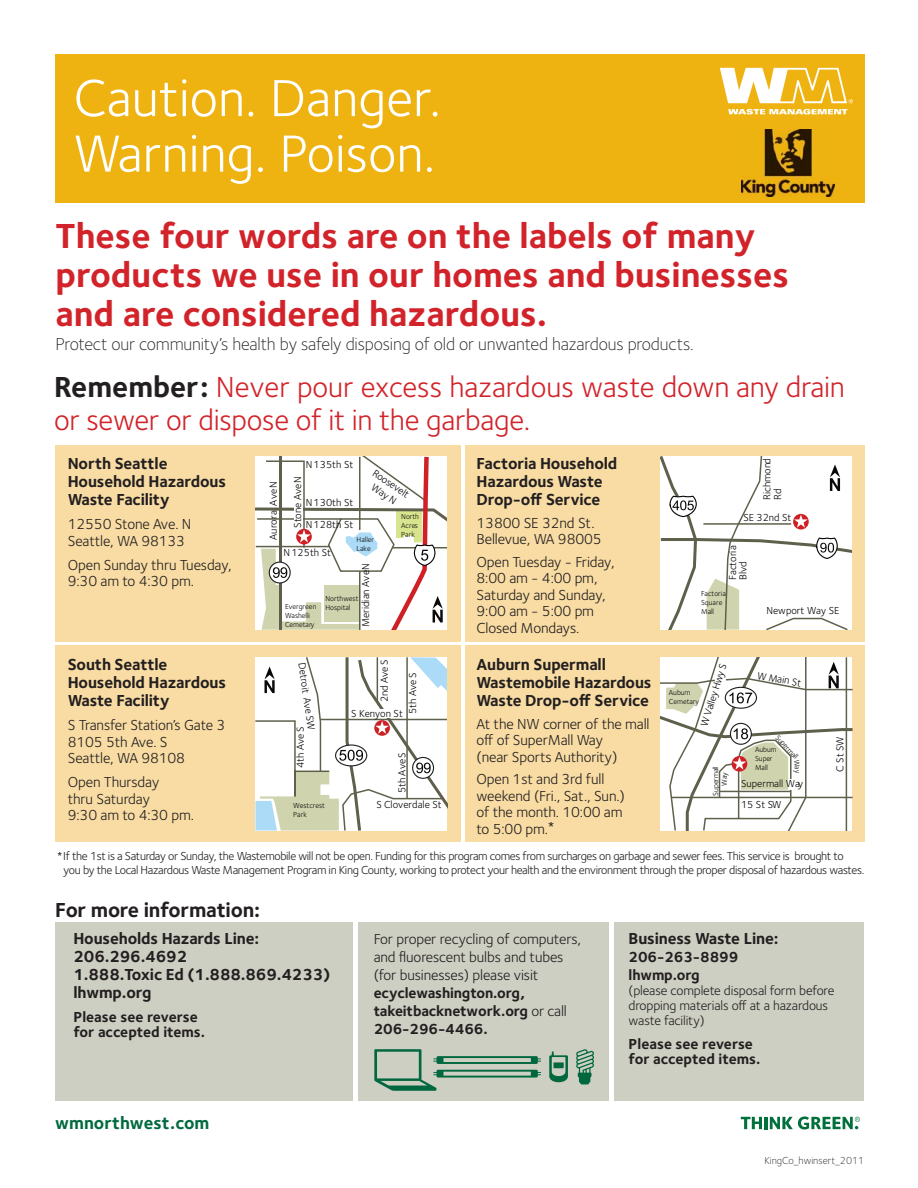
<style>
.page{position:relative;width:918px;height:1188px;background:#fff}
.page>*{position:absolute;margin:0;border:0;box-sizing:border-box;transform-origin:0 0}
.t1{font:54px/55.5px "Foundry Sterling";color:#fff}
.t2{font:700 36px/39px "Foundry Sterling";color:#d2232a}
.t3{font:30px/33px "Foundry Sterling";letter-spacing:-.01em;color:#d2232a}
.t4{font:700 21px "Foundry Sterling";letter-spacing:-.01em;color:#231f20}
.t5{font:300 18px "Foundry Sterling";letter-spacing:-.01em;color:#231f20}
.t6{font:700 18px "Foundry Sterling";color:#00693f}
.t7{font:700 16.5px/18px "Foundry Sterling";letter-spacing:-.01em;color:#231f20}
.t8{font:15px/16.5px "Foundry Sterling";letter-spacing:-.01em;color:#231f20}
.t9{font:700 15px/18px "Foundry Sterling";letter-spacing:-.01em;color:#231f20}
.t10{font:13.5px/15px "Foundry Sterling";letter-spacing:-.01em;color:#231f20}
.t11{font:12px/13.5px "Foundry Sterling";letter-spacing:-.03em;color:#231f20}
.t12{font:10.5px/10.5px "Foundry Sterling";color:#080607}
.t13{font:300 10.5px "Foundry Sterling";color:#231f20}
.t14{font:7.5px/9px "Foundry Sterling";color:#080607}
.s1{font-weight:700;color:#231f20}
.s2{font-weight:400}
</style>
<div class="page">
<div style="left:56px;top:922px;width:808px;height:179px;background:#cecfc3"></div>
<div style="left:55px;top:54px;width:809px;height:148px;background:#eeb211"></div>
<svg style="left:728px;top:109px;width:119px;height:5px"></svg>
<svg style="left:720px;top:68px;width:133px;height:35px"></svg>
<svg style="left:741px;top:1117px;width:119px;height:13px"></svg>
<svg style="left:576px;top:1049px;width:18px;height:35px"></svg>
<svg style="left:549px;top:1051px;width:19px;height:31px"></svg>
<svg style="left:374px;top:1049px;width:167px;height:42px"></svg>
<div style="left:465px;top:646px;width:399px;height:196px;background:#f8dca4"></div>
<div style="left:465px;top:445px;width:399px;height:196px;background:#f8dca4"></div>
<div style="left:56px;top:646px;width:405px;height:196px;background:#f8dca4"></div>
<div style="left:56px;top:445px;width:405px;height:196px;background:#f8dca4"></div>
<svg style="left:255px;top:456px;width:192px;height:174px;background:#e3e0d9"></svg>
<div style="left:294px;top:503px;width:8px;height:19px;background:#fff"></div>
<svg style="left:660px;top:456px;width:192px;height:174px;background:#f3f2f0"></svg>
<svg style="left:255px;top:657px;width:192px;height:174px;background:#e7e9e5"></svg>
<img style="left:741px;top:130px;width:94px;height:66px">
<hr style="left:354px;top:903px;width:4px;height:199px;background:#fff">
<div style="left:609px;top:903px;width:5px;height:199px;background:#fff"></div>
<svg style="left:661px;top:657px;width:191px;height:174px;background:#eaeae5"></svg>
<h1 class="t1" style="left:73px;top:75px;width:369px">Caution. Danger.<br>Warning. Poison.</h1>
<h2 class="t2" style="left:56px;top:220px;width:735px">These four words are on the labels of many products we use in our homes and businesses and are considered hazardous.</h2>
<p class="t5" style="left:56px;top:337px;width:640px">Protect our community’s health by safely disposing of old or unwanted hazardous products.</p>
<h3 class="t3" style="left:54px;top:373px;width:792px"><span class="s1">Remember:</span> Never pour excess hazardous waste down any drain or sewer or dispose of it in the garbage.</h3>
<p class="t7" style="left:68px;top:456px;width:160px">North Seattle<br>Household Hazardous<br>Waste Facility</p>
<p class="t8" style="left:68px;top:518px;width:125px">12550 Stone Ave. N<br>Seattle, WA 98133</p>
<p class="t8" style="left:68px;top:558px;width:166px">Open Sunday thru Tuesday,<br>9:30 am to 4:30 pm.</p>
<p class="t7" style="left:68px;top:657px;width:160px">South Seattle<br>Household Hazardous<br>Waste Facility</p>
<p class="t8" style="left:68px;top:718px;width:159px">S Transfer Station’s Gate 3<br>8105 5th Ave. S<br>Seattle, WA 98108</p>
<p class="t8" style="left:68px;top:775px;width:128px">Open Thursday<br>thru Saturday<br>9:30 am to 4:30 pm.</p>
<p class="t12" style="left:306px;top:460px;width:49px">N 135th St</p>
<p class="t12" style="left:377px;top:468px;width:43px;line-height:12.6px;text-align:center;rotate:33deg">Roosevelt<br>Way N</p>
<p class="t12" style="left:293px;top:528px;width:53px;rotate:-90deg">Stone Ave N</p>
<p class="t12" style="left:269px;top:540px;width:59px;rotate:-90deg">Aurora Ave N</p>
<p class="t12" style="left:306px;top:498px;width:49px">N 130th St</p>
<p class="t14" style="left:401px;top:513px;width:19px">North<br>Acres<br>Park</p>
<p class="t12" style="left:306px;top:520px;width:49px">N 128th St</p>
<p class="t12" style="left:284px;top:549px;width:49px">N 125th St</p>
<p class="t14" style="left:357px;top:536px;width:19px">Haller<br>Lake</p>
<p class="t12" style="left:361px;top:627px;width:65px;rotate:-90deg">Meridian Ave N</p>
<p class="t14" style="left:285px;top:595px;width:75px;line-height:8.2px;text-indent:40px">Northwest<br>Evergreen Hospital</p>
<p class="t14" style="left:285px;top:612px;width:31px">Washelli<br>Cemetary</p>
<p class="t12" style="left:306px;top:662px;width:69px;rotate:82deg">Detroit Ave SW</p>
<p class="t12" style="left:296px;top:768px;width:43px;rotate:-90deg">4th Ave S</p>
<p class="t14" style="left:293px;top:802px;width:33px">Westcrest<br>Park</p>
<p class="t12" style="left:380px;top:702px;width:44px;rotate:-90deg">2nd Ave S</p>
<p class="t12" style="left:408px;top:714px;width:43px;rotate:-90deg">5th Ave S</p>
<p class="t12" style="left:351px;top:709px;width:53px">S Kenyon St</p>
<p class="t12" style="left:398px;top:793px;width:43px;rotate:-90deg">5th Ave S</p>
<p class="t12" style="left:376px;top:800px;width:67px">S Cloverdale St</p>
<p class="t7" style="left:477px;top:456px;width:142px">Factoria Household<br>Hazardous Waste<br>Drop-off Service</p>
<p class="t8" style="left:477px;top:516px;width:127px">13800 SE 32nd St.<br>Bellevue, WA 98005</p>
<p class="t8" style="left:477px;top:555px;width:140px">Open Tuesday - Friday,<br>8:00 am - 4:00 pm,<br>Saturday and Sunday,<br>9:00 am - 5:00 pm<br>Closed Mondays.</p>
<p class="t7" style="left:477px;top:657px;width:177px">Auburn Supermall<br>Wastemobile Hazardous<br>Waste Drop-off Service</p>
<p class="t8" style="left:477px;top:717px;width:175px">At the NW corner of the mall off of SuperMall Way<br>(near Sports Authority)</p>
<p class="t8" style="left:477px;top:772px;width:150px">Open 1st and 3rd full weekend (Fri., Sat., Sun.) of the month. 10:00 am to 5:00 pm.*</p>
<p class="t12" style="left:763px;top:500px;width:43px;rotate:-90deg">Richmond<br>Rd</p>
<p class="t12" style="left:743px;top:513px;width:50px">SE 32nd St</p>
<p class="t12" style="left:728px;top:580px;width:36px;rotate:-90deg">Factoria<br>Blvd</p>
<p class="t14" style="left:701px;top:590px;width:26px">Factoria<br>Square<br>Mall</p>
<p class="t12" style="left:766px;top:607px;width:75px">Newport Way SE</p>
<p class="t12" style="left:700px;top:725px;width:67px;rotate:-72deg">W Valley Hwy S</p>
<p class="t14" style="left:669px;top:689px;width:32px">Auburn<br>Cemetary</p>
<p class="t12" style="left:758px;top:671px;width:46px;rotate:10deg">W Main St</p>
<p class="t14" style="left:712px;top:796px;width:31px;text-align:center;rotate:-90deg">Supermall<br>Way</p>
<p class="t14" style="left:779px;top:734px;width:31px;rotate:46deg">Supermall</p>
<p class="t14" style="left:755px;top:746px;width:23px">Auburn<br>Super<br>Mall</p>
<p class="t12" style="left:741px;top:775px;width:64px;line-height:20.1px">Supermall Way<br>15 St SW</p>
<p class="t12" style="left:836px;top:772px;width:36px;rotate:-90deg">C St SW</p>
<p class="t11" style="left:64px;top:850px;width:802px;text-indent:-7px">* If the 1st is a Saturday or Sunday, the Wastemobile will not be open. Funding for this program comes from surcharges on garbage and sewer fees. This service is brought to<br>you by the Local Hazardous Waste Management Program in King County, working to protect your health and the environment through the proper disposal of hazardous wastes.</p>
<h3 class="t4" style="left:55px;top:901px;width:207px">For more information:</h3>
<p class="t7" style="left:73px;top:931px;width:259px">Households Hazards Line:<br>206.296.4692<br>1.888.Toxic Ed (1.888.869.4233) lhwmp.org</p>
<p class="t9" style="left:73px;top:1011px;width:133px;line-height:15px">Please see reverse for accepted items.</p>
<p class="t6" style="left:55px;top:1116px;width:156px">wmnorthwest.com</p>
<p class="t8" style="left:374px;top:932px;width:209px;line-height:18px">For proper recycling of computers, and fluorescent bulbs and tubes (for businesses) please visit</p>
<p class="t9" style="left:374px;top:986px;width:195px">ecyclewashington.org, takeitbacknetwork.org <span class="s2">or call<br></span>206-296-4466.</p>
<p class="t7" style="left:629px;top:931px;width:151px">Business Waste Line:</p>
<p class="t9" style="left:629px;top:950px;width:111px">206-263-8899 lhwmp.org</p>
<p class="t10" style="left:629px;top:985px;width:207px">(please complete disposal form before dropping materials off at a hazardous waste facility)</p>
<p class="t9" style="left:629px;top:1038px;width:133px;line-height:15px">Please see reverse for accepted items.</p>
<p class="t13" style="left:764px;top:1157px;width:101px">KingCo_hwinsert_2011</p>
</div>
